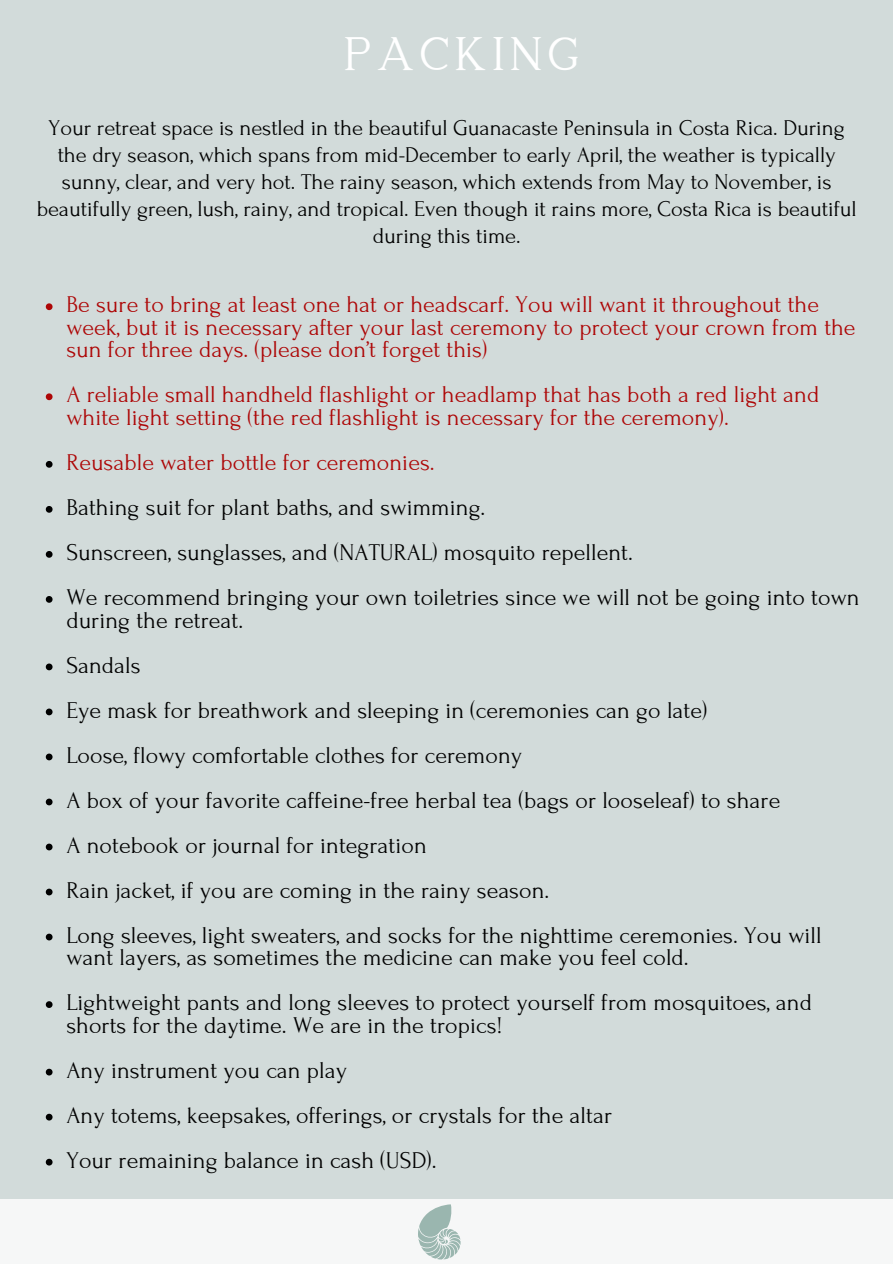
<style>
.page{position:relative;width:893px;height:1264px;background:#fff}
.page>*{position:absolute;margin:0;border:0;box-sizing:border-box;transform-origin:0 0}
.t1{font:46.95px "Lovelyn";letter-spacing:.07em;color:#fff}
.t2{font:24px/45px "Forum";color:#000}
.t3{font:24px/22.5px "Forum";color:#ad0606}
.t4{font:22.5px/27px "Forum";letter-spacing:-.005em;color:#000;text-align:center}
</style>
<div class="page">
<div style="left:0;top:0;width:892px;height:1263px;background:#d2dbda"></div>
<svg style="left:46px;top:303px;width:7px;height:7px"></svg>
<svg style="left:46px;top:393px;width:7px;height:7px"></svg>
<svg style="left:46px;top:461px;width:7px;height:6px"></svg>
<svg style="left:46px;top:506px;width:7px;height:6px"></svg>
<svg style="left:46px;top:551px;width:7px;height:6px"></svg>
<svg style="left:46px;top:596px;width:7px;height:6px"></svg>
<svg style="left:46px;top:663px;width:7px;height:7px"></svg>
<svg style="left:46px;top:708px;width:7px;height:7px"></svg>
<svg style="left:46px;top:753px;width:7px;height:7px"></svg>
<svg style="left:46px;top:798px;width:7px;height:7px"></svg>
<svg style="left:46px;top:843px;width:7px;height:7px"></svg>
<svg style="left:46px;top:888px;width:7px;height:7px"></svg>
<svg style="left:46px;top:933px;width:7px;height:7px"></svg>
<svg style="left:46px;top:1001px;width:7px;height:6px"></svg>
<svg style="left:46px;top:1068px;width:7px;height:7px"></svg>
<svg style="left:46px;top:1113px;width:7px;height:7px"></svg>
<svg style="left:46px;top:1158px;width:7px;height:7px"></svg>
<div style="left:0;top:1198px;width:892px;height:65px;background:#f6f7f7"></div>
<svg style="left:418px;top:1204px;width:42px;height:55px"></svg>
<h1 class="t1" style="left:343px;top:27px;width:237px">PACKING</h1>
<p class="t4" style="left:37px;top:114px;width:821px">Your retreat space is nestled in the beautiful Guanacaste Peninsula in Costa Rica. During the dry season, which spans from mid-December to early April, the weather is typically sunny, clear, and very hot. The rainy season, which extends from May to November, is beautifully green, lush, rainy, and tropical. Even though it rains more, Costa Rica is beautiful during this time.</p>
<p class="t3" style="left:66px;top:294px;width:790px">Be sure to bring at least one hat or headscarf. You will want it throughout the week, but it is necessary after your last ceremony to protect your crown from the sun for three days. (please don’t forget this)</p>
<p class="t3" style="left:66px;top:384px;width:754px">A reliable small handheld flashlight or headlamp that has both a red light and white light setting (the red flashlight is necessary for the ceremony).</p>
<p class="t3" style="left:66px;top:451px;width:370px">Reusable water bottle for ceremonies.</p>
<p class="t2" style="left:66px;top:485px;width:794px">Bathing suit for plant baths, and swimming.<br>Sunscreen, sunglasses, and (NATURAL) mosquito repellent.<br>We recommend bringing your own toiletries since we will not be going into town</p>
<p class="t2" style="left:66px;top:597px;width:756px">during the retreat.<br>Sandals<br>Eye mask for breathwork and sleeping in (ceremonies can go late)<br>Loose, flowy comfortable clothes for ceremony<br>A box of your favorite caffeine-free herbal tea (bags or looseleaf) to share<br>A notebook or journal for integration<br>Rain jacket, if you are coming in the rainy season.<br>Long sleeves, light sweaters, and socks for the nighttime ceremonies. You will</p>
<p class="t2" style="left:66px;top:935px;width:747px">want layers, as sometimes the medicine can make you feel cold.<br>Lightweight pants and long sleeves to protect yourself from mosquitoes, and</p>
<p class="t2" style="left:66px;top:1002px;width:547px">shorts for the daytime. We are in the tropics!<br>Any instrument you can play<br>Any totems, keepsakes, offerings, or crystals for the altar Your remaining balance in cash (USD).</p>
</div>
